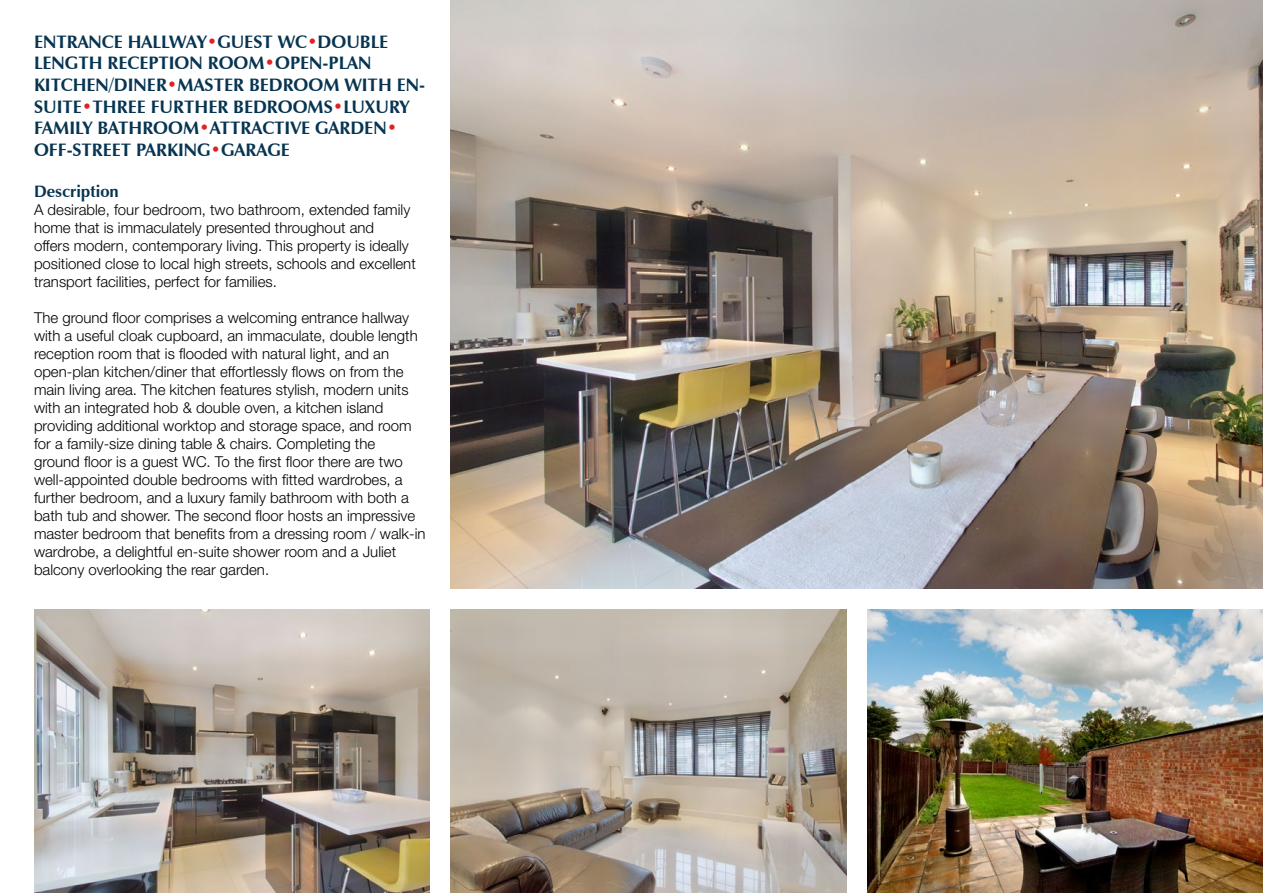
<style>
.page{position:relative;width:1263px;height:893px;background:#fff}
.page>*{position:absolute;margin:0;border:0;box-sizing:border-box;transform-origin:0 0}
.t1{font:700 18px/21.6px "Zapf Humanist 601 BT";color:#063451}
.t2{font:700 16.5px "Zapf Humanist 601 BT";color:#063451}
.t3{font:300 15px/18px "Helvetica Neue LT Std";color:#000}
.s1{color:#e22126}
</style>
<div class="page">
<img style="left:867px;top:609px;width:396px;height:284px">
<img style="left:451px;top:609px;width:395px;height:284px">
<img style="left:34px;top:609px;width:395px;height:284px">
<img style="left:451px;top:0;width:812px;height:588px">
<p class="t1" style="left:34px;top:31px;width:393px">ENTRANCE HALLWAY<span class="s1">•</span>GUEST WC<span class="s1">•</span>DOUBLE LENGTH RECEPTION ROOM<span class="s1">•</span>OPEN-PLAN KITCHEN/DINER<span class="s1">•</span>MASTER BEDROOM WITH EN-SUITE<span class="s1">•</span>THREE FURTHER BEDROOMS<span class="s1">•</span>LUXURY FAMILY BATHROOM<span class="s1">•</span>ATTRACTIVE GARDEN<span class="s1">• </span>OFF-STREET PARKING<span class="s1">•</span>GARAGE</p>
<p class="t2" style="left:34px;top:181px;width:86px">Description</p>
<p class="t3" style="left:34px;top:200px;width:383px">A desirable, four bedroom, two bathroom, extended family home that is immaculately presented throughout and<br>offers modern, contemporary living. This property is ideally positioned close to local high streets, schools and excellent transport facilities, perfect for families.</p>
<p class="t3" style="left:34px;top:308px;width:393px">The ground floor comprises a welcoming entrance hallway with a useful cloak cupboard, an immaculate, double length reception room that is flooded with natural light, and an open-plan kitchen/diner that effortlessly flows on from the main living area. The kitchen features stylish, modern units with an integrated hob &amp; double oven, a kitchen island providing additional worktop and storage space, and room for a family-size dining table &amp; chairs. Completing the<br>ground floor is a guest WC. To the first floor there are two well-appointed double bedrooms with fitted wardrobes, a further bedroom, and a luxury family bathroom with both a bath tub and shower. The second floor hosts an impressive master bedroom that benefits from a dressing room / walk-in wardrobe, a delightful en-suite shower room and a Juliet balcony overlooking the rear garden.</p>
</div>
